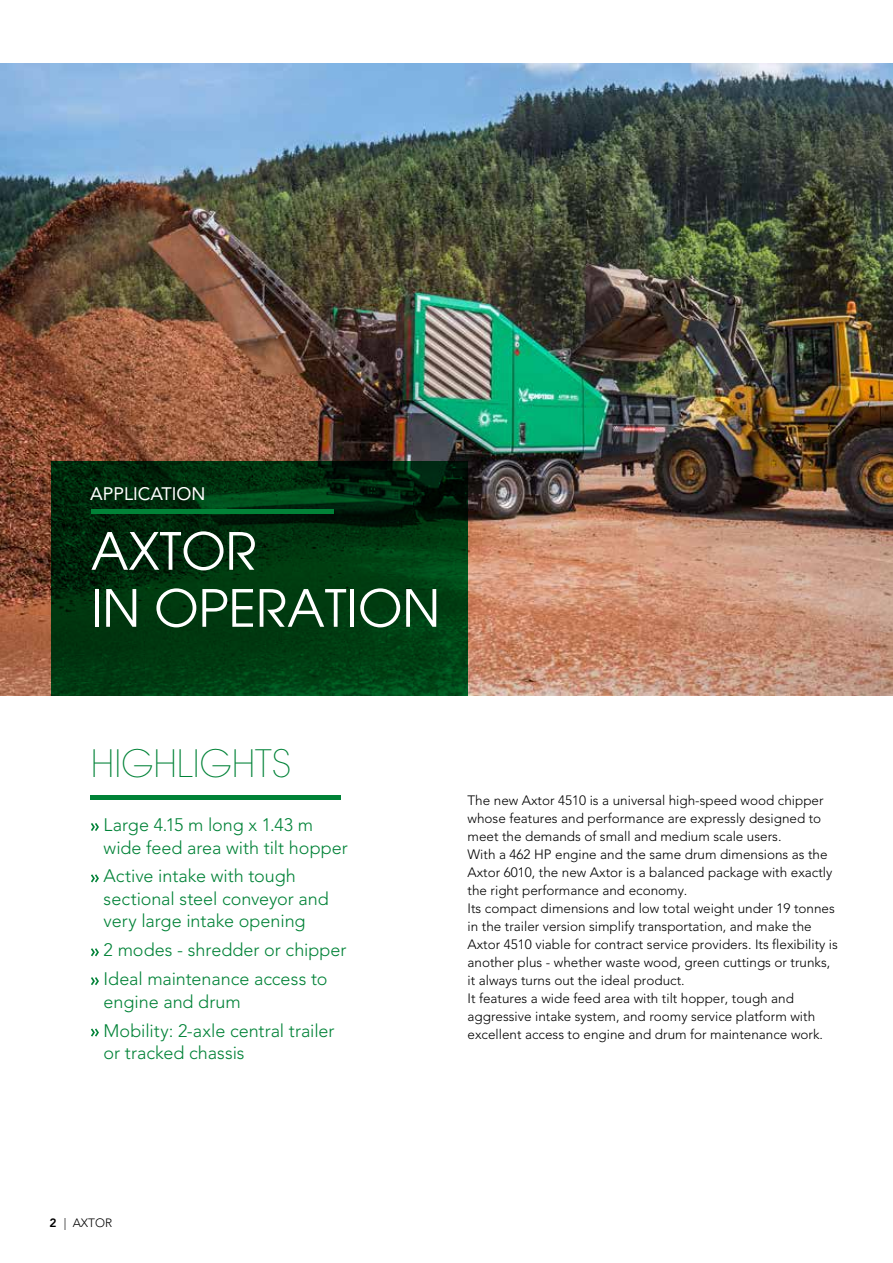
<style>
.page{position:relative;width:893px;height:1263px;background:#fff}
.page>*{position:absolute;margin:0;border:0;box-sizing:border-box;transform-origin:0 0}
.t1{font:51px/57px "Avant Garde";color:#fff}
.t2{font:200 37.5px "ITC Avant Garde Pro";color:#008237}
.t3{font:300 18px/22.5px "Avenir";color:#008237}
.t4{font:18px "Avenir";color:#fff}
.t5{font:300 13.5px/18px "Avenir";color:#000}
.t6{font:300 12px "Avenir";color:#000}
.s1{font-weight:800}
</style>
<div class="page">
<img style="left:0;top:64px;width:893px;height:631px">
<svg style="left:91px;top:823px;width:8px;height:8px"></svg>
<svg style="left:91px;top:874px;width:8px;height:8px"></svg>
<svg style="left:91px;top:948px;width:8px;height:8px"></svg>
<svg style="left:91px;top:977px;width:8px;height:8px"></svg>
<svg style="left:91px;top:1028px;width:8px;height:8px"></svg>
<svg style="left:51px;top:461px;width:417px;height:234px;background:#00340f"></svg>
<hr style="left:91px;top:509px;width:242px;height:4px;background:#008237">
<hr style="left:91px;top:795px;width:250px;height:4px;background:#008237">
<h3 class="t4" style="left:90px;top:484px;width:117px">APPLICATION</h3>
<h1 class="t1" style="left:91px;top:523px;width:351px">AXTOR<br>IN OPERATION</h1>
<h2 class="t2" style="left:91px;top:740px;width:202px">HIGHLIGHTS</h2>
<h3 class="t3" style="left:104px;top:814px;width:246px">Large 4.15 m long x 1.43 m wide feed area with tilt hopper</h3>
<h3 class="t3" style="left:104px;top:865px;width:227px">Active intake with tough sectional steel conveyor and very large intake opening</h3>
<h3 class="t3" style="left:104px;top:936px;width:244px;line-height:29px">2 modes - shredder or chipper<br>Ideal maintenance access to</h3>
<h3 class="t3" style="left:104px;top:987px;width:232px;line-height:29px">engine and drum<br>Mobility: 2-axle central trailer</h3>
<h3 class="t3" style="left:104px;top:1042px;width:142px">or tracked chassis</h3>
<p class="t5" style="left:468px;top:792px;width:372px">The new Axtor 4510 is a universal high-speed wood chipper whose features and performance are expressly designed to meet the demands of small and medium scale users.<br>With a 462 HP engine and the same drum dimensions as the Axtor 6010, the new Axtor is a balanced package with exactly the right performance and economy.<br>Its compact dimensions and low total weight under 19 tonnes in the trailer version simplify transportation, and make the Axtor 4510 viable for contract service providers. Its flexibility is another plus - whether waste wood, green cuttings or trunks, it always turns out the ideal product.<br>It features a wide feed area with tilt hopper, tough and aggressive intake system, and roomy service platform with excellent access to engine and drum for maintenance work.</p>
<p class="t6" style="left:50px;top:1216px;width:64px"><span class="s1">2</span> | AXTOR</p>
</div>
